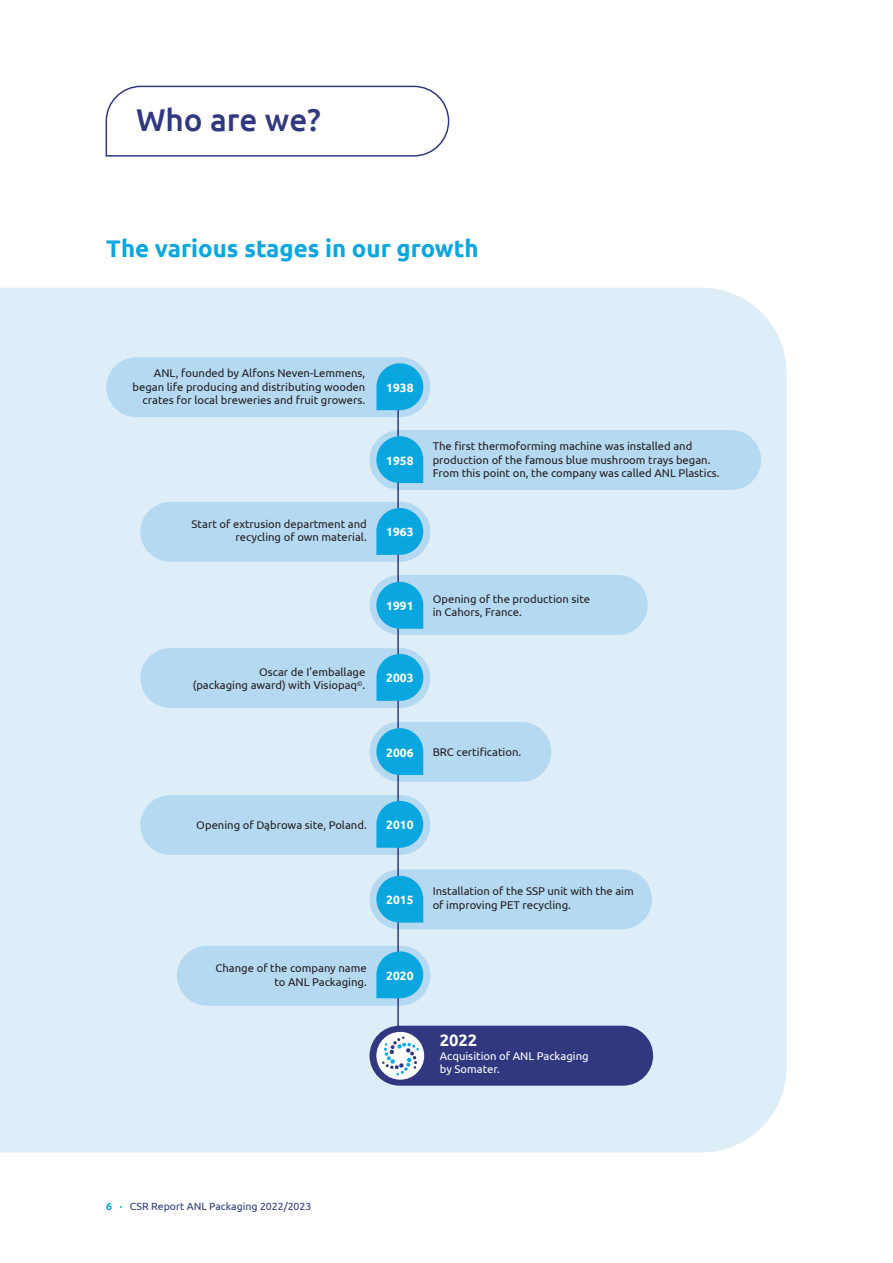
<style>
.page{position:relative;width:893px;height:1263px;background:#fff}
.page>*{position:absolute;margin:0;border:0;box-sizing:border-box;transform-origin:0 0}
.Titre_1{font:500 31.5px "Ubuntu";color:#313880}
.Titre_2{font:700 24px "Ubuntu";color:#09a6e0}
.t1{font:700 16.5px "Ubuntu";color:#fff}
.dates{font:700 12px "Ubuntu";color:#fff}
.légende{font:11.25px/13.5px "Ubuntu";color:#231f20;text-align:right}
.légende-2{font:11.25px/13.5px "Ubuntu";color:#fff}
.t2{font:10.5px "Ubuntu";color:#313880}
.s1{font-weight:700;color:#09a6e0}
</style>
<div class="page">
<div style="left:0;top:288px;width:787px;height:864px;background:#deeef9"></div>
<div style="left:177px;top:946px;width:253px;height:60px;background:#b6d9f2;border-radius:30px"></div>
<div style="left:369px;top:869px;width:283px;height:60px;background:#b6d9f2;border-radius:30px"></div>
<div style="left:369px;top:1026px;width:284px;height:60px;background:#313880;border-radius:30px"></div>
<div style="left:140px;top:795px;width:290px;height:60px;background:#b6d9f2;border-radius:30px"></div>
<div style="left:369px;top:722px;width:182px;height:60px;background:#b6d9f2;border-radius:30px"></div>
<div style="left:140px;top:648px;width:290px;height:60px;background:#b6d9f2;border-radius:30px"></div>
<div style="left:369px;top:575px;width:279px;height:60px;background:#b6d9f2;border-radius:30px"></div>
<div style="left:140px;top:502px;width:290px;height:60px;background:#b6d9f2;border-radius:30px"></div>
<div style="left:369px;top:430px;width:392px;height:60px;background:#b6d9f2;border-radius:30px"></div>
<div style="left:106px;top:357px;width:324px;height:60px;background:#b6d9f2;border-radius:30px"></div>
<hr style="left:397px;top:379px;width:2px;height:681px;background:#313880">
<svg style="left:376px;top:363px;width:47px;height:47px;background:#26aee3"></svg>
<svg style="left:376px;top:654px;width:47px;height:47px;background:#26aee3"></svg>
<svg style="left:376px;top:436px;width:47px;height:47px;background:#26aee3"></svg>
<svg style="left:376px;top:728px;width:47px;height:47px;background:#26aee3"></svg>
<svg style="left:376px;top:508px;width:47px;height:47px;background:#26aee2"></svg>
<svg style="left:376px;top:801px;width:47px;height:47px;background:#26aee2"></svg>
<svg style="left:376px;top:951px;width:47px;height:47px;background:#26aee3"></svg>
<svg style="left:376px;top:582px;width:47px;height:47px;background:#26aee3"></svg>
<svg style="left:376px;top:876px;width:47px;height:46px;background:#24aee2"></svg>
<svg style="left:105px;top:85px;width:345px;height:72px"></svg>
<div style="left:376px;top:1032px;width:48px;height:48px;background:#fff;border-radius:50%"></div>
<svg style="left:382px;top:1036px;width:37px;height:39px"></svg>
<p class="Titre_1" style="left:136px;top:100px;width:186px">Who are we?</p>
<p class="Titre_2" style="left:106px;top:234px;width:374px">The various stages in our growth</p>
<p class="légende" style="left:133px;top:366px;width:234px">ANL, founded by Alfons Neven-Lemmens, began life producing and distributing wooden crates for local breweries and fruit growers.</p>
<p class="dates" style="left:386px;top:380px;width:29px">1938</p>
<p class="dates" style="left:386px;top:453px;width:29px">1958</p>
<p class="légende" style="left:192px;top:517px;width:177px">Start of extrusion department and recycling of own material.</p>
<p class="dates" style="left:386px;top:525px;width:29px">1963</p>
<p class="légende" style="left:433px;top:439px;width:288px;text-align:left">The first thermoforming machine was installed and production of the famous blue mushroom trays began.<br>From this point on, the company was called ANL Plastics.</p>
<p class="dates" style="left:386px;top:599px;width:29px">1991</p>
<p class="légende" style="left:193px;top:665px;width:174px">Oscar de I'emballage<br>(packaging award) with Visiopaq<sup>©</sup>.</p>
<p class="dates" style="left:386px;top:671px;width:29px">2003</p>
<p class="légende" style="left:433px;top:591px;width:159px;text-align:left">Opening of the production site in Cahors, France.</p>
<p class="dates" style="left:386px;top:745px;width:29px">2006</p>
<p class="légende" style="left:433px;top:744px;width:90px">BRC certification.</p>
<p class="légende" style="left:196px;top:818px;width:172px">Opening of Dąbrowa site, Poland.</p>
<p class="dates" style="left:386px;top:818px;width:29px">2010</p>
<p class="dates" style="left:386px;top:892px;width:29px">2015</p>
<p class="légende" style="left:433px;top:884px;width:203px;text-align:left">Installation of the SSP unit with the aim of improving PET recycling.</p>
<p class="légende" style="left:216px;top:961px;width:153px">Change of the company name to ANL Packaging.</p>
<p class="dates" style="left:386px;top:968px;width:29px">2020</p>
<p class="t1" style="left:440px;top:1030px;width:39px">2022</p>
<p class="légende-2" style="left:440px;top:1049px;width:150px">Acquisition of ANL Packaging by Somater.</p>
<p class="t2" style="left:106px;top:1199px;width:207px"><span class="s1">6 ·</span> CSR Report ANL Packaging 2022/2023</p>
</div>
